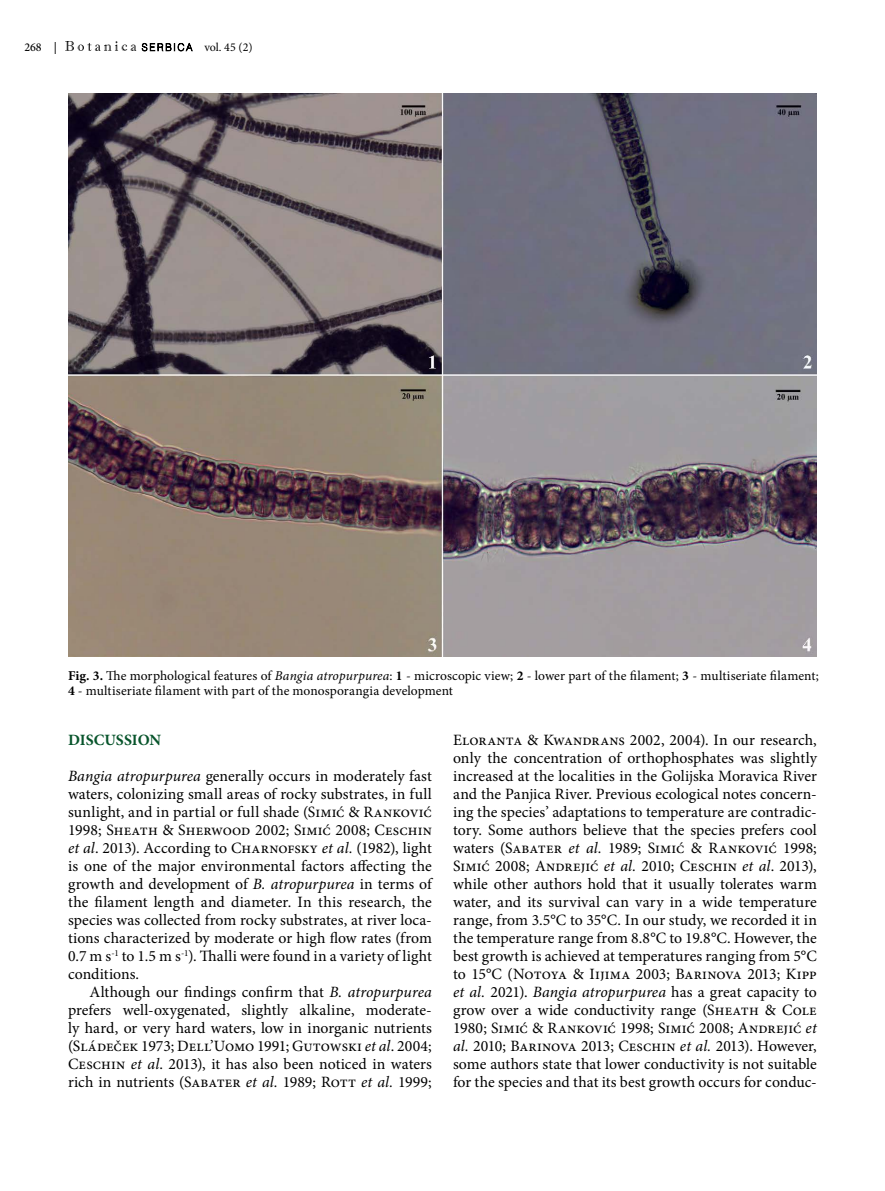
<style>
.page{position:relative;width:885px;height:1191px;background:#fff}
.page>*{position:absolute;margin:0;border:0;box-sizing:border-box;transform-origin:0 0}
.t1{font:15.75px/18px "Minion Pro";color:#000;text-align:justify}
.t2{font:700 15.75px "Minion Pro";letter-spacing:-.005em;color:#07542b}
.t3{font:13.5px/15px "Minion Pro";color:#000}
.t4{font:12px "Minion Pro";color:#000}
.t5{font:500 12px "Minion Pro";color:#000}
.s1{font-weight:700}
.s2{font-style:italic}
</style>
<div class="page">
<svg style="left:142px;top:43px;width:51px;height:8px"></svg>
<svg style="left:65px;top:41px;width:71px;height:10px"></svg>
<img style="left:68px;top:94px;width:748px;height:562px">
<p class="t5" style="left:24px;top:39px;width:34px">268 |</p>
<p class="t4" style="left:204px;top:39px;width:50px">vol. 45 (2)</p>
<p class="t3" style="left:68px;top:668px;width:752px"><span class="s1">Fig. 3.</span> The morphological features of <span class="s2">Bangia atropurpurea</span>: <span class="s1">1</span> - microscopic view; <span class="s1">2</span> - lower part of the filament; <span class="s1">3</span> - multiseriate filament;<br><span class="s1">4</span> - multiseriate filament with part of the monosporangia development</p>
<p class="t2" style="left:68px;top:729px;width:95px">DISCUSSION</p>
<p class="t1" style="left:68px;top:767px;width:365px"><span class="s2">Bangia atropurpurea</span> generally occurs in moderately fast waters, colonizing small areas of rocky substrates, in full sunlight, and in partial or full shade (Simić &amp; Ranković 1998; Sheath &amp; Sherwood 2002; Simić 2008; Ceschin <span class="s2">et al</span>. 2013). According to Charnofsky <span class="s2">et al.</span> (1982), light is one of the major environmental factors affecting the growth and development of <span class="s2">B. atropurpurea</span> in terms of the filament length and diameter. In this research, the species was collected from rocky substrates, at river loca&shy;tions characterized by moderate or high flow rates (from 0.7 m s<sup>-1</sup> to 1.5 m s<sup>-1</sup>). Thalli were found in a variety of light conditions.</p>
<p class="t1" style="left:68px;top:983px;width:365px;text-indent:21px">Although our findings confirm that <span class="s2">B. atropurpurea </span>prefers well-oxygenated, slightly alkaline, moderate&shy;ly hard, or very hard waters, low in inorganic nutrients (Sládeček 1973; Dell’Uomo 1991; Gutowski <span class="s2">et al</span>. 2004; Ceschin <span class="s2">et al</span>. 2013), it has also been noticed in waters rich in nutrients (Sabater <span class="s2">et al.</span> 1989; Rott <span class="s2">et al.</span> 1999;</p>
<p class="t1" style="left:453px;top:731px;width:365px">Eloranta &amp; Kwandrans 2002, 2004). In our research, only the concentration of orthophosphates was slightly increased at the localities in the Golijska Moravica River and the Panjica River. Previous ecological notes concern&shy;ing the species’ adaptations to temperature are contradic&shy;tory. Some authors believe that the species prefers cool waters (Sabater <span class="s2">et al.</span> 1989; Simić &amp; Ranković 1998; Simić 2008; Andrejić <span class="s2">et al.</span> 2010; Ceschin <span class="s2">et al</span>. 2013), while other authors hold that it usually tolerates warm water, and its survival can vary in a wide temperature range, from 3.5°C to 35°C. In our study, we recorded it in the temperature range from 8.8°C to 19.8°C. However, the best growth is achieved at temperatures ranging from 5°C to 15°C (Notoya &amp; Iijima 2003; Barinova 2013; Kipp <span class="s2">et al.</span> 2021). <span class="s2">Bangia atropurpurea</span> has a great capacity to grow over a wide conductivity range (Sheath &amp; Cole 1980; Simić &amp; Ranković 1998; Simić 2008; Andrejić <span class="s2">et al.</span> 2010; Barinova 2013; Ceschin <span class="s2">et al.</span> 2013). However, some authors state that lower conductivity is not suitable for the species and that its best growth occurs for conduc-</p>
</div>
